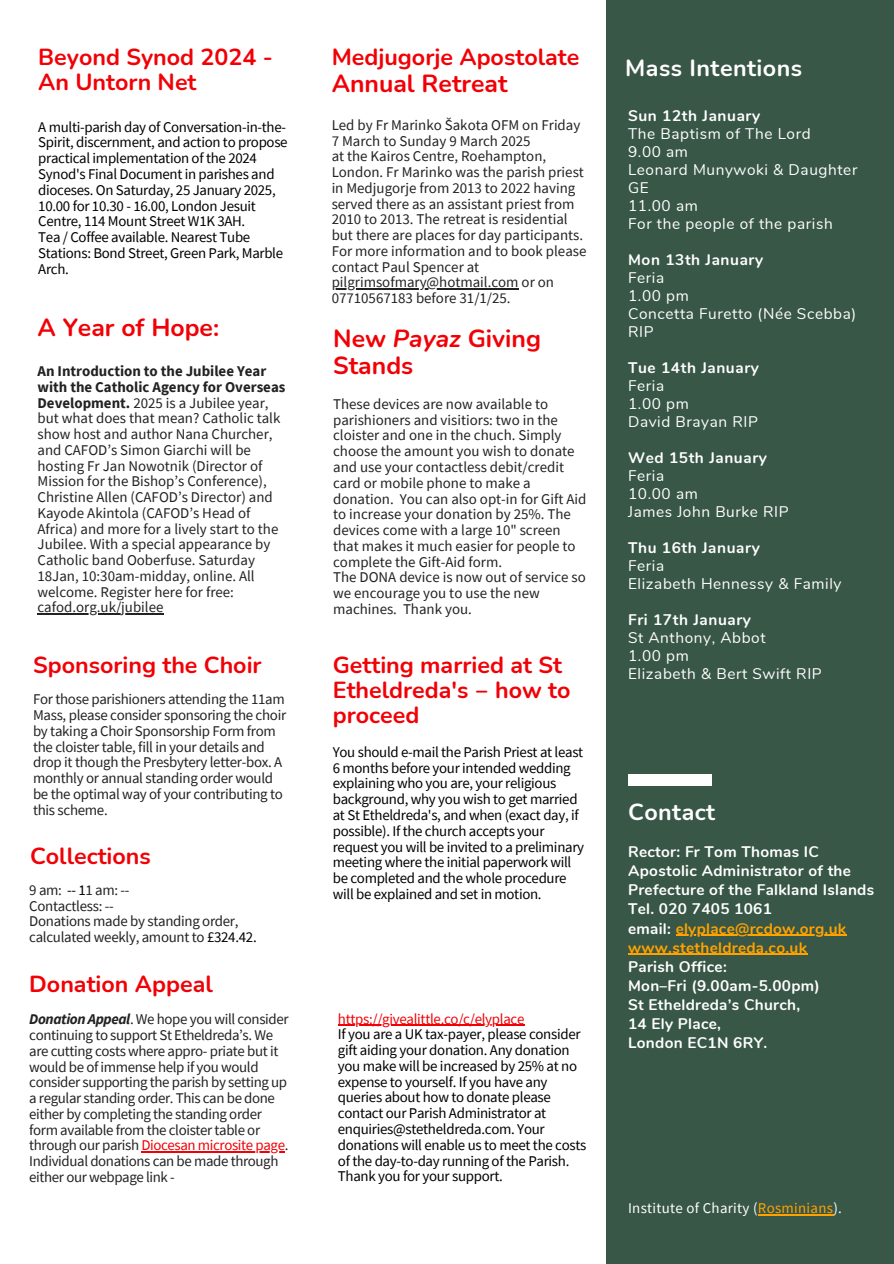
<style>
.page{position:relative;width:894px;height:1264px;background:#fff}
.page>*{position:absolute;margin:0;border:0;box-sizing:border-box;transform-origin:0 0}
.t1{font:700 24.75px "Nunito";color:#f10006}
.t2{font:700 23.25px/24.8px "Nunito";color:#f10006}
.t3{font:700 23.25px "Nunito";letter-spacing:.02em;color:#fff}
.t4{font:15.3px/18px "Nunito";letter-spacing:.04em;color:#fff}
.t5{font:700 15.3px/19.2px "Nunito";letter-spacing:.02em;color:#fff}
.t6{font:700 15.3px "Nunito";letter-spacing:.04em;color:#fff}
.t7{font:14.85px/15.8px "Source Sans Pro";color:#222}
.t8{font:14.85px/15.8px "Source Sans Pro";letter-spacing:-.02em;color:#000}
.t9{font:14.85px/15.8px "Source Sans Pro";letter-spacing:-.025em;color:#222}
.t10{font:14.85px/15.8px "Source Sans Pro";letter-spacing:-.02em;color:#222}
.t11{font:14.85px "Source Sans Pro";letter-spacing:-.02em;color:#f10006}
.t12{font:14.85px "Source Sans Pro";letter-spacing:.02em;color:#fff}
.t13{font:700 14.85px "Source Sans Pro";color:#222}
.s1{font-style:italic}
.s2{font-weight:700}
.s3{color:#000}
.s4{font-weight:700;font-style:italic}
.s5{color:#f10006}
.s6{color:#ffa200}
</style>
<div class="page">
<div style="left:606px;top:0;width:287px;height:1263px;background:#385747"></div>
<div style="left:628px;top:775px;width:83px;height:10px;background:#fff"></div>
<hr style="left:675px;top:934px;width:171px;height:1px;background:#ffa200">
<hr style="left:628px;top:953px;width:179px;height:1px;background:#ffa200">
<hr style="left:757px;top:1213px;width:76px;height:2px;background:#ffa200">
<hr style="left:37px;top:613px;width:126px;height:1px;background:#222">
<hr style="left:141px;top:1151px;width:143px;height:1px;background:#f10006">
<hr style="left:338px;top:1024px;width:186px;height:1px;background:#f10006">
<hr style="left:331px;top:288px;width:187px;height:2px;background:#222">
<p class="t2" style="left:38px;top:45px;width:236px">Beyond Synod 2024 -<br>An Untorn Net</p>
<p class="t8" style="left:38px;top:119px;width:251px">A multi-parish day of Conversation-in-the-Spirit, discernment, and action to propose practical implementation of the 2024<br>Synod's Final Document in parishes and dioceses. On Saturday, 25 January 2025, 10.00 for 10.30 - 16.00, London Jesuit Centre, 114 Mount Street W1K 3AH.</p>
<p class="t8" style="left:38px;top:229px;width:246px">Tea / Coffee available. Nearest Tube<br>Stations: Bond Street, Green Park, Marble<br>Arch.</p>
<p class="t1" style="left:37px;top:311px;width:183px">A Year of Hope:</p>
<h2 class="t2" style="left:331px;top:45px;width:249px">Medjugorje Apostolate</h2>
<h1 class="t1" style="left:331px;top:67px;width:177px">Annual Retreat</h1>
<p class="t7" style="left:331px;top:117px;width:250px">Led by Fr Marinko Šakota OFM on Friday<br>7 March to Sunday 9 March 2025</p>
<p class="t7" style="left:331px;top:148px;width:256px">at the Kairos Centre, Roehampton, London. Fr Marinko was the parish priest in Medjugorje from 2013 to 2022 having served there as an assistant priest from 2010 to 2013. The retreat is residential but there are places for day participants.<br>For more information and to book please contact Paul Spencer at</p>
<p class="t7" style="left:331px;top:274px;width:224px">pilgrimsofmary@hotmail.com or on<br>07710567183 before 31/1/25.</p>
<p class="t1" style="left:333px;top:322px;width:209px">New <span class="s1">Payaz</span> Giving</p>
<p class="t13" style="left:37px;top:361px;width:230px">An Introduction to the Jubilee Year</p>
<p class="t1" style="left:333px;top:349px;width:82px">Stands</p>
<p class="t7" style="left:37px;top:379px;width:249px"><span class="s2">with the Catholic Agency for Overseas Development.</span> 2025 is a Jubilee year, but what does that mean? Catholic talk show host and author Nana Churcher, and CAFOD’s Simon Giarchi will be hosting Fr Jan Nowotnik (Director of Mission for the Bishop’s Conference), Christine Allen (CAFOD’s Director) and Kayode Akintola (CAFOD’s Head of Africa) and more for a lively start to the Jubilee. With a special appearance by Catholic band Ooberfuse. Saturday 18Jan, 10:30am-midday, online. All welcome. Register here for free:</p>
<p class="t7" style="left:37px;top:599px;width:127px">cafod.org.uk/jubilee</p>
<p class="t7" style="left:333px;top:396px;width:255px">These devices are now available to parishioners and visitiors: two in the cloister and one in the chuch. Simply choose the amount you wish to donate and use your contactless debit/credit card or mobile phone to make a donation. You can also opt-in for Gift Aid to increase your donation by 25%. The devices come with a large 10" screen that makes it much easier for people to complete the Gift-Aid form.</p>
<p class="t7" style="left:333px;top:569px;width:254px">The DONA device is now out of service so we encourage you to use the new machines. Thank you.</p>
<h1 class="t2" style="left:33px;top:653px;width:230px">Sponsoring the Choir</h1>
<h2 class="t10" style="left:33px;top:691px;width:254px">For those parishioners attending the 11am Mass, please consider sponsoring the choir by taking a Choir Sponsorship Form from the cloister table, fill in your details and drop it though the Presbytery letter-box. A monthly or annual standing order would be the optimal way of your contributing to this scheme.</h2>
<p class="t2" style="left:30px;top:843px;width:122px">Collections</p>
<h1 class="t7" style="left:29px;top:881px;width:102px">9 am: <span class="s3">-- 1</span>1 am: --</h1>
<p class="t10" style="left:29px;top:897px;width:86px">Contactless: --</p>
<p class="t10" style="left:29px;top:913px;width:229px">Donations made by standing order, calculated weekly, amount to <span class="s3">£324.42.</span></p>
<p class="t2" style="left:29px;top:972px;width:185px">Donation Appeal</p>
<p class="t9" style="left:29px;top:1011px;width:261px"><span class="s4">Donation Appeal</span>. We hope you will consider continuing to support St Etheldreda’s. We are cutting costs where appro- priate but it would be of immense help if you would consider supporting the parish by setting up a regular standing order. This can be done either by completing the standing order form available from the cloister table or through our parish <span class="s5">Diocesan microsite page</span>.</p>
<p class="t9" style="left:29px;top:1152px;width:251px">Individual donations can be made through either our webpage link -</p>
<p class="t2" style="left:333px;top:653px;width:239px">Getting married at St<br>Etheldreda's ‒ how to proceed</p>
<p class="t8" style="left:333px;top:743px;width:253px">You should e-mail the Parish Priest at least 6 months before your intended wedding explaining who you are, your religious background, why you wish to get married at St Etheldreda's, and when (exact day, if possible). If the church accepts your request you will be invited to a preliminary meeting where the initial paperwork will be completed and the whole procedure will be explained and set in motion.</p>
<p class="t11" style="left:338px;top:1009px;width:188px">https://givealittle.co/c/elyplace</p>
<p class="t8" style="left:338px;top:1026px;width:250px">If you are a UK tax-payer, please consider gift aiding your donation. Any donation you make will be increased by 25% at no expense to yourself. If you have any queries about how to donate please contact our Parish Administrator at enquiries@stetheldreda.com. Your donations will enable us to meet the costs of the day-to-day running of the Parish.<br>Thank you for your support.</p>
<p class="t3" style="left:625px;top:52px;width:178px">Mass Intentions</p>
<h1 class="t6" style="left:628px;top:105px;width:133px">Sun 12th January</h1>
<p class="t4" style="left:628px;top:125px;width:184px">The Baptism of The Lord</p>
<p class="t4" style="left:628px;top:143px;width:61px">9.00 am</p>
<h1 class="t4" style="left:628px;top:161px;width:231px">Leonard Munywoki &amp; Daughter<br>GE</h1>
<p class="t4" style="left:628px;top:197px;width:71px">11.00 am</p>
<h1 class="t4" style="left:628px;top:215px;width:206px">For the people of the parish</h1>
<p class="t6" style="left:628px;top:249px;width:137px">Mon 13th January</p>
<p class="t4" style="left:628px;top:269px;width:38px">Feria</p>
<p class="t4" style="left:628px;top:287px;width:62px">1.00 pm</p>
<h1 class="t4" style="left:628px;top:305px;width:230px">Concetta Furetto (Née Scebba)<br>RIP</h1>
<h1 class="t6" style="left:628px;top:357px;width:132px">Tue 14th January</h1>
<p class="t4" style="left:628px;top:377px;width:38px">Feria</p>
<p class="t4" style="left:628px;top:395px;width:62px">1.00 pm</p>
<p class="t4" style="left:628px;top:413px;width:131px">David Brayan RIP</p>
<p class="t6" style="left:628px;top:447px;width:140px">Wed 15th January</p>
<h1 class="t4" style="left:628px;top:467px;width:38px">Feria</h1>
<p class="t4" style="left:628px;top:485px;width:71px">10.00 am</p>
<p class="t4" style="left:628px;top:503px;width:162px">James John Burke RIP</p>
<p class="t6" style="left:628px;top:537px;width:133px">Thu 16th January</p>
<p class="t4" style="left:628px;top:557px;width:38px">Feria</p>
<p class="t4" style="left:628px;top:575px;width:215px">Elizabeth Hennessy &amp; Family</p>
<p class="t6" style="left:628px;top:609px;width:124px">Fri 17th January</p>
<p class="t4" style="left:628px;top:629px;width:139px">St Anthony, Abbot</p>
<p class="t4" style="left:628px;top:647px;width:62px">1.00 pm</p>
<p class="t4" style="left:628px;top:665px;width:195px">Elizabeth &amp; Bert Swift RIP</p>
<p class="t3" style="left:628px;top:796px;width:89px">Contact</p>
<h1 class="t5" style="left:628px;top:842px;width:247px">Rector: Fr Tom Thomas IC<br>Apostolic Administrator of the<br>Prefecture of the Falkland Islands<br>Tel. 020 7405 1061<br>email: <span class="s6">elyplace@rcdow.org.uk</span></h1>
<p class="t5" style="left:628px;top:938px;width:193px"><span class="s6">www.stetheldreda.co.uk<br></span>Parish Office:<br>Mon–Fri (9.00am-5.00pm)<br>St Etheldreda’s Church,<br>14 Ely Place,<br>London EC1N 6RY.</p>
<h1 class="t12" style="left:628px;top:1198px;width:215px">Institute of Charity (<span class="s6">Rosminians</span>).</h1>
</div>
